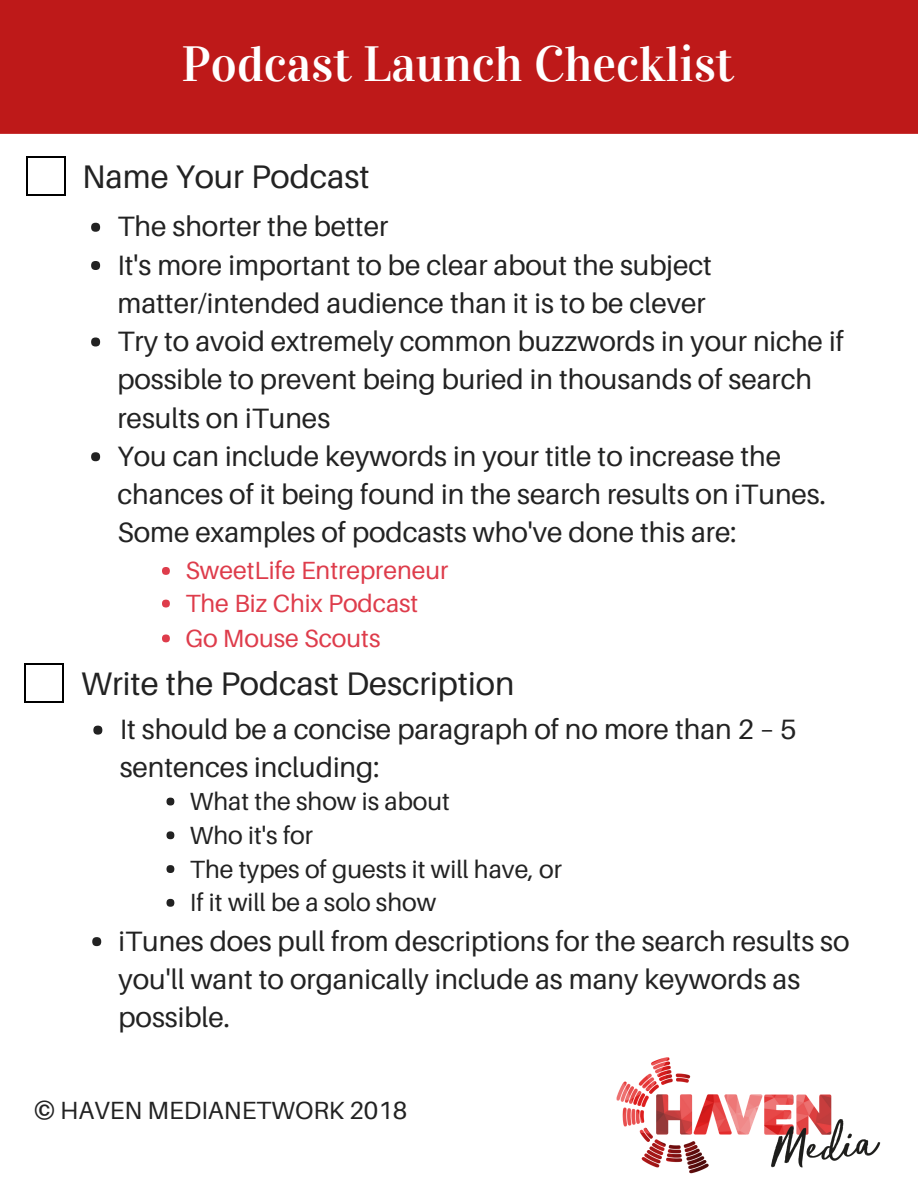
<style>
.page{position:relative;width:918px;height:1188px;background:#fff}
.page>*{position:absolute;margin:0;border:0;box-sizing:border-box;transform-origin:0 0}
.t1{font:49.8px "Vidaloka";color:#fff}
.t2{font:32.7px "Aileron";color:#222}
.t3{font:28.05px/38.2px "Aileron";color:#222}
.t4{font:24.9px/33.8px "Aileron";color:#222}
.t5{font:24.9px/34.8px "Aileron";color:#de3c4b}
</style>
<div class="page">
<div style="left:0;top:0;width:918px;height:134px;background:#be1919"></div>
<img style="left:616px;top:1057px;width:265px;height:117px">
<hr style="left:26px;top:158px;width:1px;height:37px;background:#000">
<hr style="left:64px;top:158px;width:1px;height:37px;background:#000">
<hr style="left:27px;top:195px;width:37px;height:1px;background:#000">
<hr style="left:27px;top:156px;width:37px;height:2px;background:#000">
<div style="left:91px;top:223px;width:9px;height:9px;background:#222;border-radius:50%"></div>
<div style="left:91px;top:261px;width:9px;height:9px;background:#222;border-radius:50%"></div>
<div style="left:91px;top:338px;width:9px;height:8px;background:#222;border-radius:50%"></div>
<div style="left:91px;top:452px;width:9px;height:9px;background:#222;border-radius:50%"></div>
<div style="left:162px;top:567px;width:8px;height:8px;background:#de3c4b;border-radius:50%"></div>
<div style="left:166px;top:798px;width:8px;height:8px;background:#222;border-radius:50%"></div>
<div style="left:166px;top:831px;width:8px;height:8px;background:#222;border-radius:50%"></div>
<div style="left:166px;top:865px;width:8px;height:8px;background:#222;border-radius:50%"></div>
<div style="left:166px;top:899px;width:8px;height:8px;background:#222;border-radius:50%"></div>
<div style="left:93px;top:726px;width:9px;height:9px;background:#222;border-radius:50%"></div>
<div style="left:92px;top:937px;width:9px;height:9px;background:#222;border-radius:50%"></div>
<hr style="left:25px;top:665px;width:1px;height:37px;background:#000">
<hr style="left:63px;top:665px;width:1px;height:37px;background:#000">
<hr style="left:26px;top:702px;width:37px;height:1px;background:#000">
<hr style="left:26px;top:664px;width:37px;height:1px;background:#000">
<div style="left:162px;top:600px;width:8px;height:8px;background:#de3c4b;border-radius:50%"></div>
<div style="left:162px;top:634px;width:8px;height:8px;background:#de3c4b;border-radius:50%"></div>
<h1 class="t1" style="left:182px;top:34px;width:554px">Podcast Launch Checklist</h1>
<p class="t2" style="left:82px;top:156px;width:289px">Name Your Podcast</p>
<p class="t3" style="left:117px;top:207px;width:728px">The shorter the better<br>It's more important to be clear about the subject matter/intended audience than it is to be clever<br>Try to avoid extremely common buzzwords in your niche if possible to prevent being buried in thousands of search results on iTunes<br>You can include keywords in your title to increase the chances of it being found in the search results on iTunes.<br>Some examples of podcasts who've done this are:</p>
<p class="t5" style="left:185px;top:553px;width:265px">SweetLife Entrepreneur</p>
<p class="t5" style="left:185px;top:585px;width:235px">The Biz Chix Podcast<br>Go Mouse Scouts</p>
<p class="t2" style="left:81px;top:664px;width:435px">Write the Podcast Description</p>
<p class="t3" style="left:120px;top:710px;width:678px">It should be a concise paragraph of no more than 2 – 5 sentences including:</p>
<p class="t4" style="left:190px;top:784px;width:374px">What the show is about<br>Who it's for<br>The types of guests it will have, or<br>If it will be a solo show</p>
<p class="t3" style="left:119px;top:921px;width:732px">iTunes does pull from descriptions for the search results so you'll want to organically include as many keywords as possible.</p>
<p class="t4" style="left:34px;top:1093px;width:375px">© HAVEN MEDIANETWORK 2018</p>
</div>
